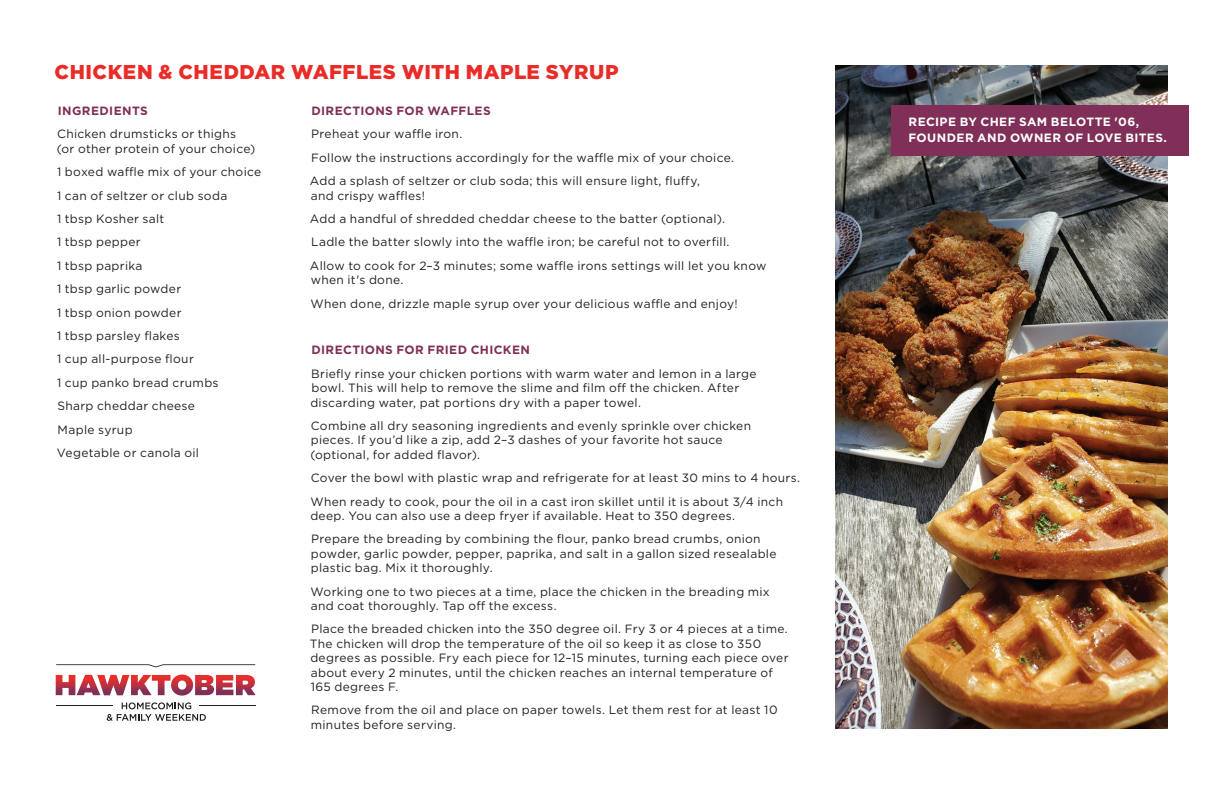
<style>
.page{position:relative;width:1224px;height:792px;background:#fff}
.page>*{position:absolute;margin:0;border:0;box-sizing:border-box;transform-origin:0 0}
.t1{font:900 20px "Gotham";letter-spacing:.025em;color:#ea2c28}
.t2{font:12px/23.4px "Gotham";letter-spacing:.025em;color:#231f20}
.t3{font:700 12px "Gotham";letter-spacing:.03em;color:#7f2f58}
.t4{font:700 12px/16px "Gotham";letter-spacing:.03em;color:#fff}
</style>
<div class="page">
<img style="left:835px;top:65px;width:332px;height:664px">
<div style="left:891px;top:105px;width:297px;height:51px;background:#7f2f58"></div>
<svg style="left:56px;top:675px;width:200px;height:21px"></svg>
<svg style="left:107px;top:702px;width:99px;height:19px"></svg>
<hr style="left:56px;top:705px;width:56px;height:1px;background:#231f20">
<hr style="left:199px;top:705px;width:57px;height:1px;background:#231f20">
<svg style="left:56px;top:664px;width:199px;height:3px"></svg>
<h1 class="t1" style="left:55px;top:58px;width:565px">CHICKEN &amp; CHEDDAR WAFFLES WITH MAPLE SYRUP</h1>
<p class="t3" style="left:311px;top:103px;width:181px">DIRECTIONS FOR WAFFLES</p>
<p class="t2" style="left:310px;top:122px;width:426px">Preheat your waffle iron.<br>Follow the instructions accordingly for the waffle mix of your choice.<br>Add a splash of seltzer or club soda; this will ensure light, fluffy,</p>
<p class="t2" style="left:310px;top:183px;width:458px">and crispy waffles!<br>Add a handful of shredded cheddar cheese to the batter (optional).<br>Ladle the batter slowly into the waffle iron; be careful not to overfill.<br>Allow to cook for 2–3 minutes; some waffle irons settings will let you know</p>
<p class="t2" style="left:310px;top:268px;width:429px">when it's done.<br>When done, drizzle maple syrup over your delicious waffle and enjoy!</p>
<p class="t3" style="left:311px;top:342px;width:220px">DIRECTIONS FOR FRIED CHICKEN</p>
<p class="t2" style="left:310px;top:366px;width:448px;line-height:14.4px">Briefly rinse your chicken portions with warm water and lemon in a large bowl. This will help to remove the slime and film off the chicken. After discarding water, pat portions dry with a paper towel.</p>
<p class="t2" style="left:310px;top:418px;width:442px;line-height:14.4px">Combine all dry seasoning ingredients and evenly sprinkle over chicken pieces. If you’d like a zip, add 2–3 dashes of your favorite hot sauce (optional, for added flavor).</p>
<p class="t2" style="left:310px;top:466px;width:491px">Cover the bowl with plastic wrap and refrigerate for at least 30 mins to 4 hours.<br>When ready to cook, pour the oil in a cast iron skillet until it is about 3/4 inch</p>
<p class="t2" style="left:310px;top:504px;width:452px">deep. You can also use a deep fryer if available. Heat to 350 degrees.<br>Prepare the breading by combining the flour, panko bread crumbs, onion</p>
<p class="t2" style="left:311px;top:546px;width:467px;line-height:14.4px">powder, garlic powder, pepper, paprika, and salt in a gallon sized resealable plastic bag. Mix it thoroughly.</p>
<p class="t2" style="left:310px;top:584px;width:461px;line-height:14.4px">Working one to two pieces at a time, place the chicken in the breading mix and coat thoroughly. Tap off the excess.</p>
<p class="t2" style="left:310px;top:622px;width:480px;line-height:14.4px">Place the breaded chicken into the 350 degree oil. Fry 3 or 4 pieces at a time.<br>The chicken will drop the temperature of the oil so keep it as close to 350 degrees as possible. Fry each piece for 12–15 minutes, turning each piece over about every 2 minutes, until the chicken reaches an internal temperature of 165 degrees F.</p>
<p class="t2" style="left:311px;top:703px;width:468px;line-height:14.4px">Remove from the oil and place on paper towels. Let them rest for at least 10 minutes before serving.</p>
<p class="t3" style="left:58px;top:103px;width:92px">INGREDIENTS</p>
<p class="t2" style="left:57px;top:127px;width:200px;line-height:14.4px">Chicken drumsticks or thighs (or other protein of your choice)</p>
<p class="t2" style="left:57px;top:160px;width:206px">1 boxed waffle mix of your choice<br>1 can of seltzer or club soda<br>1 tbsp Kosher salt<br>1 tbsp pepper<br>1 tbsp paprika<br>1 tbsp garlic powder<br>1 tbsp onion powder<br>1 tbsp parsley flakes<br>1 cup all-purpose flour<br>1 cup panko bread crumbs<br>Sharp cheddar cheese<br>Maple syrup<br>Vegetable or canola oil</p>
<p class="t4" style="left:909px;top:114px;width:260px">RECIPE BY CHEF SAM BELOTTE '06,<br>FOUNDER AND OWNER OF LOVE BITES.</p>
</div>
